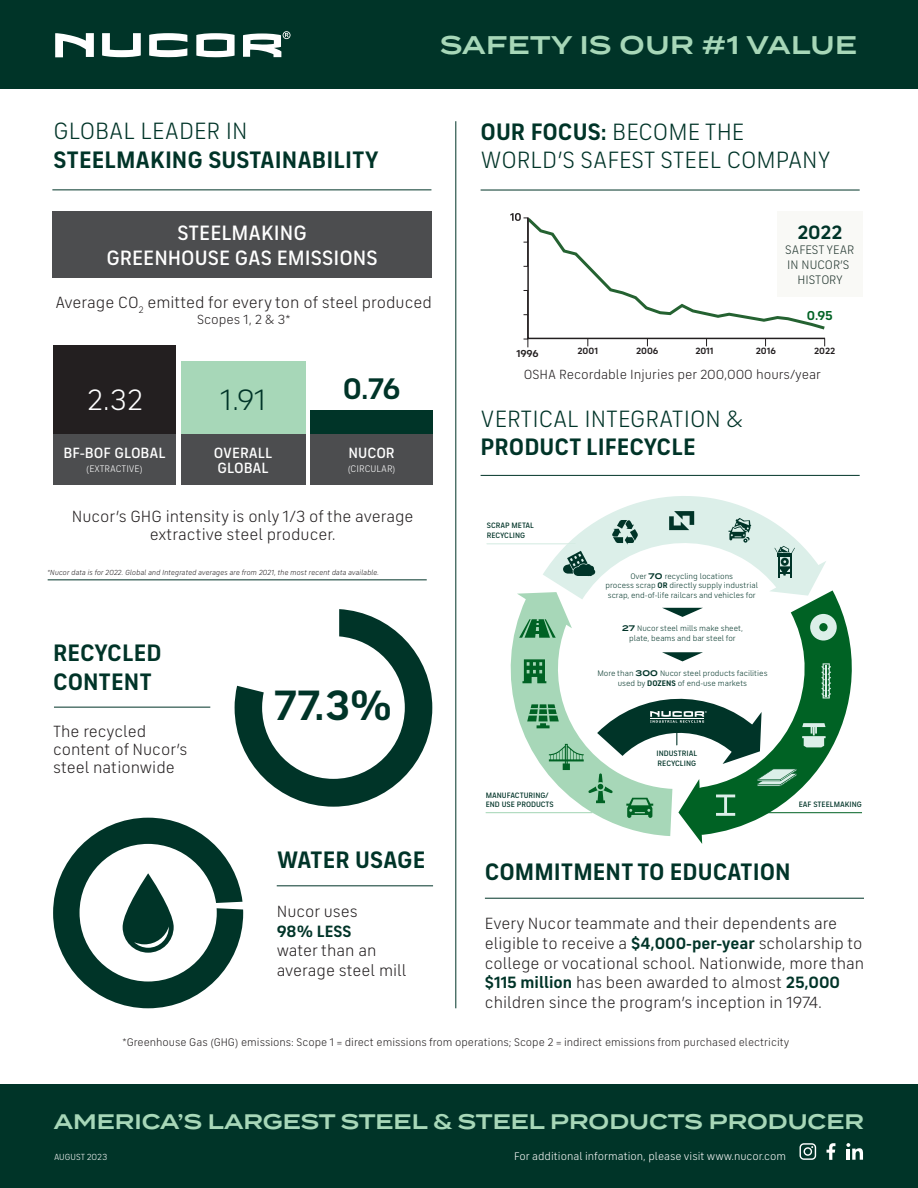
<style>
.page{position:relative;width:918px;height:1188px;background:#fff}
.page>*{position:absolute;margin:0;border:0;box-sizing:border-box;transform-origin:0 0}
.t1{font:700 42.75px "FS Industrie";color:#003428}
.t2{font:30px "FS Industrie";color:#003428}
.t3{font:700 30px "FS Industrie";color:#003428}
.t4{font:30px "FS Industrie";color:#fff}
.t5{font:600 25.5px "Termina";letter-spacing:.02em;color:#a7d7b8}
.t6{font:700 24px/28.8px "FS Industrie";color:#003428}
.t7{font:24px/27.3px "FS Industrie";color:#003428}
.t8{font:600 21px "Termina";color:#a7d7b8}
.t9{font:500 21px/25.2px "FS Industrie";color:#fff;text-align:center}
.t10{font:700 19.5px "FS Industrie";color:#003428}
.t11{font:16.5px/19.8px "FS Industrie";color:#231f20}
.t12{font:700 16.5px "FS Industrie";color:#003428}
.t13{font:500 15px/15px "FS Industrie";color:#fff}
.t14{font:13.5px "FS Industrie";color:#231f20}
.t15{font:700 13.05px "FS Industrie";color:#006224}
.t16{font:12.6px/15px "FS Industrie";color:#253932;text-align:center}
.t17{font:11.25px "FS Industrie";color:#231f20}
.t18{font:11.25px "FS Industrie";color:#fff}
.t19{font:700 10.2px "FS Industrie";color:#231f20}
.t20{font:9.75px "FS Industrie";color:#fff}
.t21{font:700 9.15px "FS Industrie";color:#231f20}
.t22{font:9px "FS Industrie";color:#fff}
.t23{font:8.1px/9.8px "FS Industrie";color:#003428;text-align:center}
.t24{font:500 7.95px/9.4px "FS Industrie";color:#003428}
.t25{font:italic 7.5px "FS Industrie";color:#231f20}
.s1{font-weight:400}
.s2{font-weight:700}
.s3{font-family:"Termina";font-weight:600}
.s4{font-weight:700;color:#003428}
</style>
<div class="page">
<div style="left:0;top:1084px;width:918px;height:104px;background:#003428"></div>
<svg style="left:800px;top:1143px;width:16px;height:17px"></svg>
<svg style="left:827px;top:1143px;width:8px;height:17px"></svg>
<svg style="left:846px;top:1143px;width:17px;height:17px"></svg>
<div style="left:0;top:0;width:918px;height:89px;background:#003428"></div>
<svg style="left:102px;top:33px;width:39px;height:24px"></svg>
<svg style="left:149px;top:33px;width:38px;height:24px"></svg>
<svg style="left:196px;top:33px;width:39px;height:24px"></svg>
<svg style="left:55px;top:33px;width:39px;height:24px"></svg>
<svg style="left:243px;top:31px;width:48px;height:26px"></svg>
<hr style="left:455px;top:121px;width:1px;height:887px;background:#003428">
<hr style="left:485px;top:898px;width:379px;height:1px;background:#003428">
<div style="left:52px;top:212px;width:380px;height:66px;background:#4c4d4f"></div>
<div style="left:181px;top:434px;width:125px;height:51px;background:#4c4d4f"></div>
<div style="left:311px;top:434px;width:122px;height:51px;background:#4c4d4f"></div>
<div style="left:54px;top:434px;width:122px;height:51px;background:#4c4d4f"></div>
<div style="left:181px;top:361px;width:125px;height:73px;background:#a7d7b8"></div>
<div style="left:311px;top:410px;width:122px;height:24px;background:#003428"></div>
<div style="left:54px;top:345px;width:122px;height:89px;background:#231f20"></div>
<hr style="left:52px;top:189px;width:379px;height:1px;background:#003428">
<hr style="left:54px;top:707px;width:156px;height:1px;background:#003428">
<hr style="left:277px;top:885px;width:156px;height:1px;background:#003428">
<svg style="left:53px;top:818px;width:190px;height:190px"></svg>
<hr style="left:48px;top:579px;width:379px;height:1px;background:#003428">
<svg style="left:235px;top:609px;width:197px;height:198px"></svg>
<hr style="left:481px;top:475px;width:379px;height:1px;background:#003428">
<hr style="left:481px;top:190px;width:379px;height:1px;background:#003428">
<div style="left:777px;top:212px;width:85px;height:85px;background:#f9f9f6"></div>
<svg style="left:510px;top:213px;width:316px;height:134px"></svg>
<svg style="left:491px;top:592px;width:181px;height:244px"></svg>
<svg style="left:678px;top:590px;width:183px;height:254px"></svg>
<svg style="left:662px;top:608px;width:41px;height:9px"></svg>
<hr style="left:486px;top:812px;width:106px;height:1px;background:#a7d7b8">
<hr style="left:487px;top:544px;width:89px;height:1px;background:#dcefe9">
<hr style="left:747px;top:812px;width:115px;height:1px;background:#006224">
<svg style="left:543px;top:474px;width:283px;height:125px"></svg>
<svg style="left:810px;top:614px;width:27px;height:27px"></svg>
<svg style="left:519px;top:619px;width:37px;height:19px"></svg>
<svg style="left:522px;top:652px;width:309px;height:166px"></svg>
<p class="t5" style="left:440px;top:26px;width:418px">SAFETY IS OUR #1 VALUE</p>
<p class="t6" style="left:54px;top:117px;width:327px"><span class="s1">GLOBAL LEADER IN<br></span>STEELMAKING SUSTAINABILITY</p>
<p class="t9" style="left:106px;top:220px;width:273px">STEELMAKING<br>GREENHOUSE GAS EMISSIONS</p>
<p class="t11" style="left:56px;top:292px;width:378px">Average CO<sub>2</sub> emitted for every ton of steel produced</p>
<p class="t14" style="left:197px;top:312px;width:95px">Scopes 1, 2 &amp; 3*</p>
<p class="t4" style="left:87px;top:382px;width:57px">2.32</p>
<p class="t13" style="left:63px;top:446px;width:104px">BF-BOF GLOBAL</p>
<p class="t20" style="left:86px;top:463px;width:58px">(EXTRACTIVE)</p>
<p class="t2" style="left:221px;top:382px;width:47px">1.91</p>
<p class="t3" style="left:343px;top:370px;width:60px">0.76</p>
<p class="t13" style="left:214px;top:445px;width:60px">OVERALL<br>GLOBAL</p>
<p class="t13" style="left:348px;top:446px;width:48px">NUCOR</p>
<p class="t20" style="left:348px;top:463px;width:49px">(CIRCULAR)</p>
<p class="t11" style="left:72px;top:507px;width:343px;line-height:18px;text-align:center">Nucor’s GHG intensity is only 1/3 of the average extractive steel producer.</p>
<p class="t25" style="left:48px;top:568px;width:333px">*Nucor data is for 2022. Global and Integrated averages are from 2021, the most recent data available.</p>
<p class="t6" style="left:53px;top:638px;width:110px">RECYCLED</p>
<p class="t6" style="left:53px;top:667px;width:100px">CONTENT</p>
<p class="t11" style="left:53px;top:722px;width:95px">The recycled</p>
<p class="t11" style="left:53px;top:740px;width:136px;line-height:18px">content of Nucor’s steel nationwide</p>
<p class="t1" style="left:274px;top:679px;width:120px">77.3%</p>
<p class="t6" style="left:277px;top:845px;width:150px">WATER USAGE</p>
<p class="t11" style="left:277px;top:901px;width:82px">Nucor uses</p>
<p class="t12" style="left:277px;top:921px;width:76px">98% LESS</p>
<p class="t11" style="left:277px;top:941px;width:101px">water than an</p>
<p class="t11" style="left:277px;top:961px;width:131px">average steel mill</p>
<p class="t7" style="left:481px;top:118px;width:351px;line-height:28.8px"><span class="s2">OUR FOCUS:</span> BECOME THE<br>WORLD’S SAFEST STEEL COMPANY</p>
<p class="t10" style="left:798px;top:220px;width:46px">2022</p>
<p class="t16" style="left:785px;top:242px;width:71px">SAFEST YEAR<br>IN NUCOR’S<br>HISTORY</p>
<p class="t19" style="left:516px;top:347px;width:24px">1996</p>
<p class="t21" style="left:578px;top:345px;width:22px">2001</p>
<p class="t21" style="left:636px;top:345px;width:24px">2006</p>
<p class="t21" style="left:695px;top:345px;width:20px">2011</p>
<p class="t21" style="left:756px;top:345px;width:22px">2016</p>
<p class="t15" style="left:807px;top:307px;width:27px">0.95</p>
<p class="t21" style="left:814px;top:345px;width:22px">2022</p>
<p class="t14" style="left:524px;top:367px;width:299px">OSHA Recordable Injuries per 200,000 hours/year</p>
<p class="t7" style="left:481px;top:406px;width:264px">VERTICAL INTEGRATION &amp;<br><span class="s2">PRODUCT LIFECYCLE</span></p>
<p class="t24" style="left:487px;top:521px;width:49px">SCRAP METAL<br>RECYCLING</p>
<p class="t23" style="left:606px;top:571px;width:154px">Over <span class="s3">70</span> recycling locations<br>process scrap <span class="s2">OR</span> directly supply industrial scrap, end-of-life railcars and vehicles for</p>
<p class="t23" style="left:622px;top:624px;width:122px"><span class="s3">27</span> Nucor steel mills make sheet, plate, beams and bar steel for</p>
<p class="t23" style="left:597px;top:669px;width:172px">More than <span class="s3">300</span> Nucor steel products facilities used by <span class="s2">DOZENS</span> of end-use markets</p>
<p class="t24" style="left:657px;top:749px;width:42px">INDUSTRIAL<br>RECYCLING</p>
<p class="t24" style="left:486px;top:790px;width:70px">MANUFACTURING/<br>END USE PRODUCTS</p>
<p class="t24" style="left:799px;top:800px;width:65px">EAF STEELMAKING</p>
<p class="t6" style="left:485px;top:857px;width:307px">COMMITMENT TO EDUCATION</p>
<p class="t11" style="left:485px;top:914px;width:381px">Every Nucor teammate and their dependents are eligible to receive a <span class="s4">$4,000-per-year</span> scholarship to college or vocational school. Nationwide, more than</p>
<p class="t11" style="left:485px;top:973px;width:357px"><span class="s4">$115 million</span> has been awarded to almost <span class="s4">25,000</span></p>
<p class="t11" style="left:485px;top:993px;width:339px">children since the program’s inception in 1974.</p>
<p class="t17" style="left:123px;top:1036px;width:668px">*Greenhouse Gas (GHG) emissions: Scope 1 = direct emissions from operations; Scope 2 = indirect emissions from purchased electricity</p>
<p class="t8" style="left:54px;top:1106px;width:812px">AMERICA’S LARGEST STEEL &amp; STEEL PRODUCTS PRODUCER</p>
<p class="t22" style="left:54px;top:1152px;width:55px">AUGUST 2023</p>
<p class="t18" style="left:514px;top:1150px;width:274px">For additional information, please visit www.nucor.com</p>
</div>
